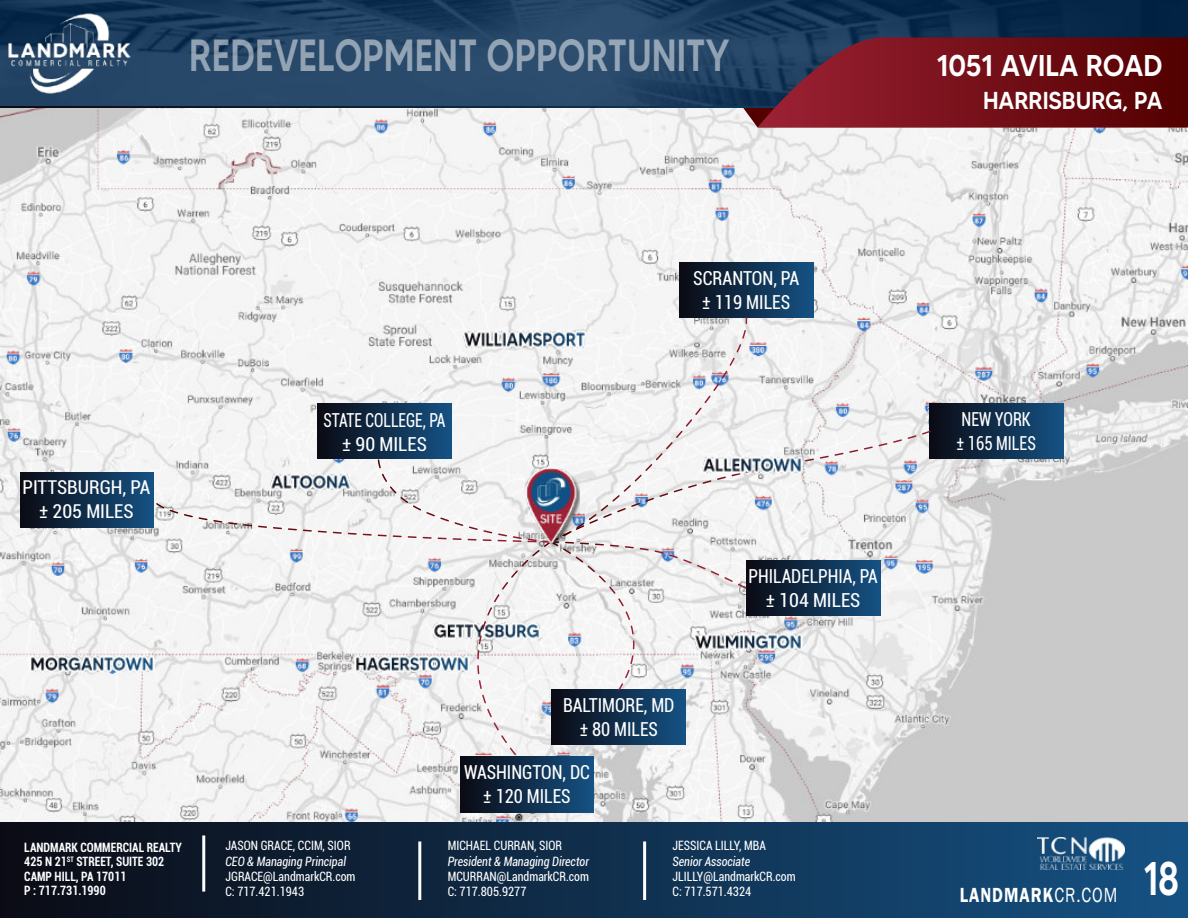
<style>
.page{position:relative;width:1188px;height:918px;background:#fff}
.page>*{position:absolute;margin:0;border:0;box-sizing:border-box;transform-origin:0 0}
.t1{font:500 47.1px "MADETOMMY";color:#fff;scale:.74 1}
.t2{font:500 45px "MADETOMMY";color:rgb(255 255 255/.5);scale:.79 1}
.t3{font:500 30px "MADETOMMY";letter-spacing:-.01em;color:#fff;scale:.92 1}
.t4{font:500 24.45px "MADETOMMY";color:#fff;scale:.92 1}
.t5{font:600 21px "Franklin Gothic";letter-spacing:.06em;color:#fff;scale:.8 1}
.t6{font:condensed 19.35px/24.2px "Roboto";color:#fff;text-align:center;scale:.91 1}
.t7{font:condensed 19.35px/24.2px "Roboto";color:#fff;text-align:center;scale:.9 1}
.t8{font:condensed 19.35px/24.2px "Roboto";color:#fff;text-align:center;scale:.81 1}
.t9{font:condensed 19.35px/24.2px "Roboto";color:#fff;text-align:center;scale:.92 1}
.t10{font:condensed 19.35px/24.2px "Roboto";color:#fff;scale:.83 1}
.t11{font:condensed 19.05px/23.9px "Roboto";color:#fff;text-align:center}
.t12{font:condensed 12.9px/15.1px "Roboto";color:#fff;scale:.92 1}
.t13{font:700 condensed 12.9px/14.5px "Roboto";color:#fff;scale:.9 1}
.t14{font:italic condensed 12.9px "Roboto";color:#fff;scale:.92 1}
.s1{font-weight:400}
</style>
<div class="page">
<img style="left:0;top:108px;width:1188px;height:714px">
<img style="left:691px;top:108px;width:67px;height:19px">
<img style="left:0;top:0;width:1188px;height:106px">
<svg style="left:758px;top:37px;width:430px;height:90px"></svg>
<div style="left:0;top:822px;width:1188px;height:95px;background:linear-gradient(to right,#0b0c15,#155284)"></div>
<img style="left:1037px;top:838px;width:87px;height:32px">
<hr style="left:202px;top:837px;width:3px;height:53px;background:#fff">
<hr style="left:418px;top:843px;width:3px;height:55px;background:#fff">
<hr style="left:643px;top:843px;width:3px;height:55px;background:#fff">
<img style="left:7px;top:13px;width:125px;height:82px">
<img style="left:433px;top:623px;width:44px;height:17px">
<div style="left:930px;top:404px;width:133px;height:55px;background:linear-gradient(to right,#0b0b14,#155183)"></div>
<div style="left:680px;top:263px;width:134px;height:55px;background:linear-gradient(to right,#0b0b14,#155183)"></div>
<div style="left:746px;top:561px;width:134px;height:55px;background:linear-gradient(to right,#0b0a13,#155183)"></div>
<div style="left:552px;top:690px;width:133px;height:55px;background:linear-gradient(to right,#0b0b14,#155183)"></div>
<div style="left:460px;top:757px;width:134px;height:55px;background:linear-gradient(to right,#0b0a13,#155183)"></div>
<div style="left:318px;top:404px;width:133px;height:55px;background:linear-gradient(to right,#0b0b14,#155283)"></div>
<div style="left:20px;top:472px;width:134px;height:55px;background:linear-gradient(to right,#0b0b14,#155183)"></div>
<svg style="left:550px;top:317px;width:197px;height:136px"></svg>
<img style="left:634px;top:543px;width:112px;height:46px">
<img style="left:552px;top:543px;width:82px;height:147px">
<img style="left:477px;top:543px;width:75px;height:212px">
<svg style="left:243px;top:453px;width:600px;height:90px"></svg>
<img style="left:525px;top:468px;width:55px;height:79px">
<img style="left:354px;top:656px;width:116px;height:17px">
<img style="left:29px;top:656px;width:126px;height:17px">
<img style="left:701px;top:456px;width:101px;height:18px">
<img style="left:694px;top:634px;width:108px;height:17px">
<img style="left:270px;top:474px;width:81px;height:17px">
<img style="left:463px;top:331px;width:124px;height:17px">
<h2 class="t2" style="left:189px;top:39px;width:686px">REDEVELOPMENT OPPORTUNITY</h2>
<h3 class="t3" style="left:937px;top:55px;width:247px">1051 AVILA ROAD</h3>
<h3 class="t4" style="left:983px;top:92px;width:197px">HARRISBURG, PA</h3>
<h3 class="t11" style="left:22px;top:478px;width:129px">PITTSBURGH, PA ± 205 MILES</h3>
<p class="t13" style="left:24px;top:841px;width:177px">LANDMARK COMMERCIAL REALTY<br>425 N 21<sup>ST</sup> STREET, SUITE 302<br>CAMP HILL, PA 17011<br>P : 717.731.1990</p>
<h3 class="t8" style="left:324px;top:410px;width:152px">STATE COLLEGE, PA ± 90 MILES</h3>
<h3 class="t9" style="left:693px;top:268px;width:117px">SCRANTON, PA ± 119 MILES</h3>
<h3 class="t6" style="left:563px;top:695px;width:124px">BALTIMORE, MD ± 80 MILES</h3>
<h3 class="t6" style="left:464px;top:762px;width:140px">WASHINGTON, DC ± 120 MILES</h3>
<h3 class="t7" style="left:749px;top:566px;width:145px">PHILADELPHIA, PA ± 104 MILES</h3>
<p class="t12" style="left:225px;top:840px;width:138px">JASON GRACE, CCIM, SIOR</p>
<p class="t14" style="left:225px;top:856px;width:133px">CEO &amp; Managing Principal</p>
<p class="t12" style="left:225px;top:870px;width:143px">JGRACE@LandmarkCR.com<br>C: 717.421.1943</p>
<p class="t12" style="left:448px;top:840px;width:126px">MICHAEL CURRAN, SIOR</p>
<p class="t14" style="left:448px;top:856px;width:155px">President &amp; Managing Director</p>
<p class="t12" style="left:448px;top:870px;width:155px">MCURRAN@LandmarkCR.com<br>C: 717.805.9277</p>
<p class="t12" style="left:673px;top:840px;width:103px">JESSICA LILLY, MBA</p>
<p class="t14" style="left:673px;top:856px;width:86px">Senior Associate</p>
<p class="t12" style="left:673px;top:870px;width:135px">JLILLY@LandmarkCR.com<br>C: 717.571.4324</p>
<h3 class="t10" style="left:956px;top:409px;width:97px">NEW YORK ± 165 MILES</h3>
<h3 class="t5" style="left:960px;top:887px;width:199px">LANDMARK<span class="s1">CR.COM</span></h3>
<h1 class="t1" style="left:1144px;top:862px;width:49px">18</h1>
</div>
